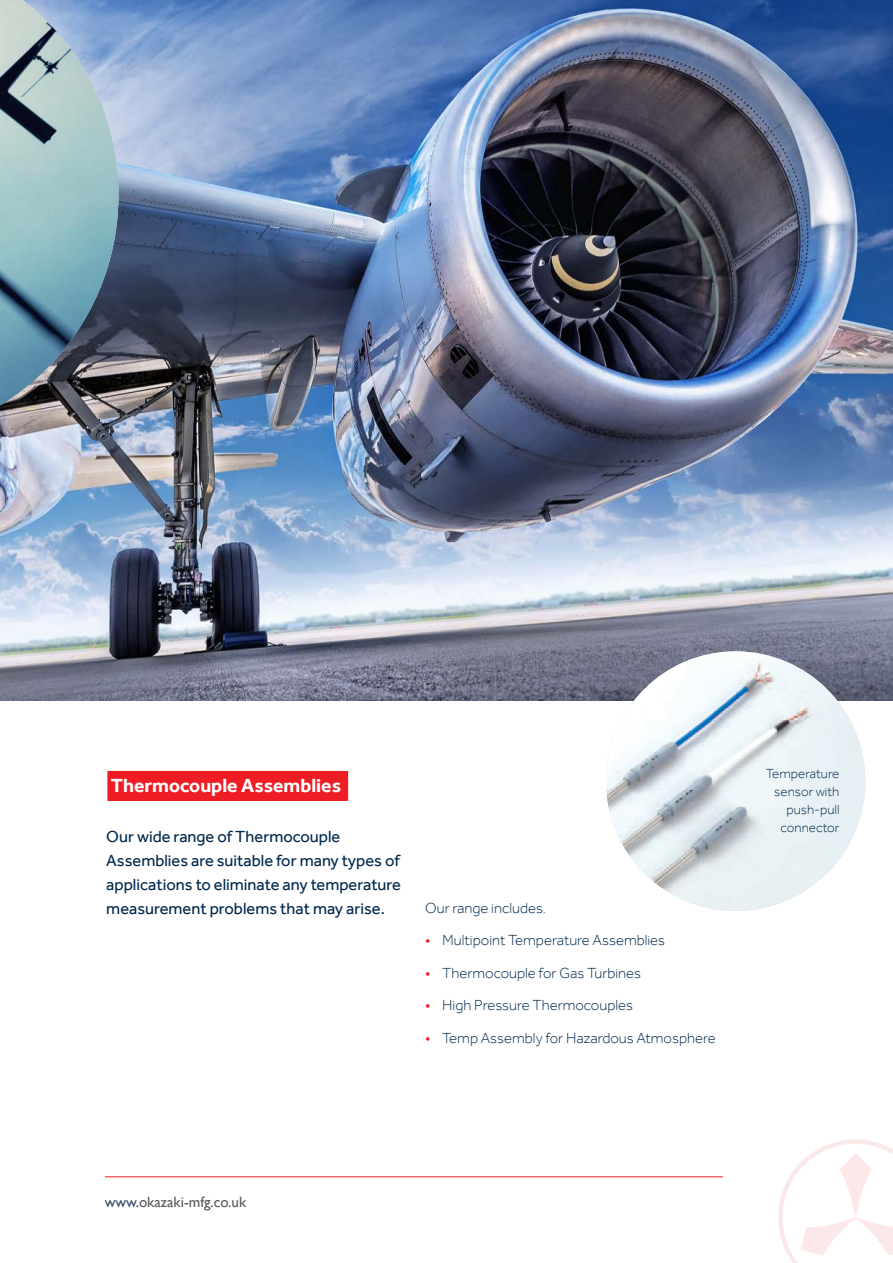
<style>
.page{position:relative;width:893px;height:1263px;background:#fff}
.page>*{position:absolute;margin:0;border:0;box-sizing:border-box;transform-origin:0 0}
.SUB_Header{font:700 19.5px "Effra";color:#fff}
.body{font:16.5px/24px "Effra";color:#00284c}
.body-2{font:300 15px "Effra";color:#00284c}
.t1{font:15px "Gill Sans";color:#57585a}
.body-3{font:300 13.5px/18px "Effra";color:#00284c;text-align:right}
.s1{font-size:16.2px;color:#ee1d23}
.s2{color:#3c4e6d}
</style>
<div class="page">
<hr style="left:105px;top:1176px;width:618px;height:1px;background:#ee1d23">
<svg style="left:778px;top:1139px;width:115px;height:124px"></svg>
<div style="left:107px;top:771px;width:241px;height:30px;background:#ee1d23"></div>
<img style="left:0;top:0;width:893px;height:700px">
<img style="left:0;top:405px;width:119px;height:36px">
<img style="left:0;top:0;width:119px;height:405px">
<img style="left:606px;top:651px;width:259px;height:260px;border-radius:130px">
<p class="SUB_Header" style="left:111px;top:774px;width:232px">Thermocouple Assemblies</p>
<p class="body" style="left:106px;top:824px;width:296px">Our wide range of Thermocouple Assemblies are suitable for many types of applications to eliminate any temperature measurement problems that may arise.</p>
<p class="body-2" style="left:425px;top:899px;width:122px">Our range includes.</p>
<p class="body-2" style="left:425px;top:931px;width:241px"><span class="s1">•</span> Multipoint Temperature Assemblies</p>
<p class="body-2" style="left:425px;top:964px;width:217px"><span class="s1">•</span> Thermocouple for Gas Turbines</p>
<p class="body-2" style="left:425px;top:996px;width:209px"><span class="s1">•</span> High Pressure Thermocouples</p>
<p class="body-2" style="left:425px;top:1029px;width:292px"><span class="s1">•</span> Temp Assembly for Hazardous Atmosphere</p>
<p class="body-3" style="left:766px;top:764px;width:75px">Temperature sensor with push-pull connector</p>
<p class="t1" style="left:105px;top:1193px;width:143px"><span class="s2">www.</span>okazaki-mfg.co.uk</p>
</div>
